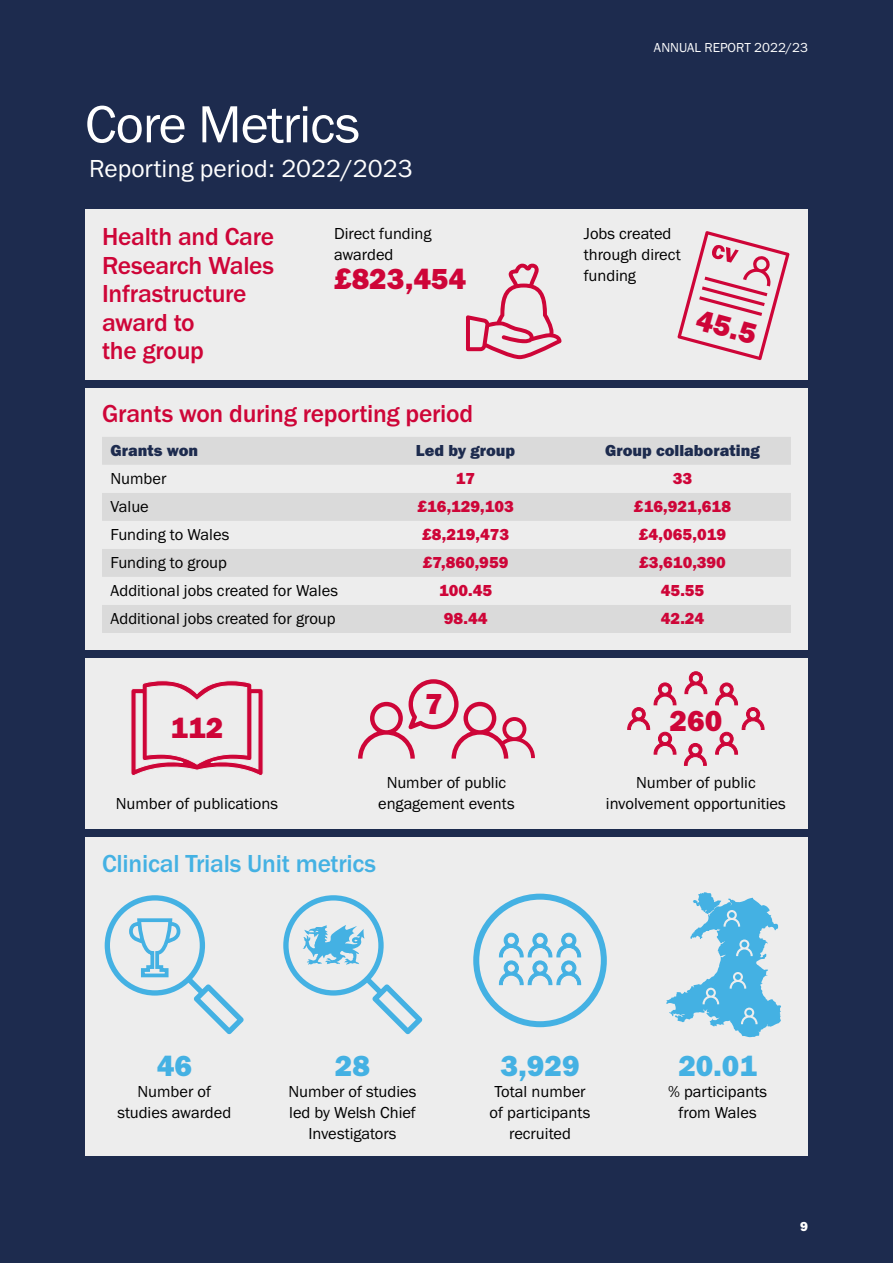
<style>
.page{position:relative;width:893px;height:1263px;background:#1d2b4e}
.page>*{position:absolute;margin:0;border:0;box-sizing:border-box;transform-origin:0 0}
.t1{font:54px "Franklin Gothic URW Boo";letter-spacing:-.02em;color:#fff}
.t2{font:30px "Franklin Gothic URW Hea";color:#ce0538}
.t3{font:30px "Franklin Gothic URW Hea";color:#44b1e3}
.t4{font:500 25.5px/28.5px "Franklin Gothic URW";letter-spacing:-.01em;color:#ce0538}
.t5{font:25.5px "Franklin Gothic URW Boo";color:#fff}
.t6{font:500 25.5px "Franklin Gothic URW";letter-spacing:-.01em;color:#44b1e3}
.t7{font:16.5px/21px "Franklin Gothic URW Boo";color:#000;text-align:center}
.t8{font:16.5px "Franklin Gothic URW Hea";color:#ce0538}
.t9{font:16.5px "Franklin Gothic URW Hea";color:#1d2b4e}
.t10{font:13.5px "Franklin Gothic URW Boo";color:#fff}
.t11{font:13.5px "Franklin Gothic URW Hea";color:#fff}
</style>
<div class="page">
<div style="left:85px;top:836px;width:723px;height:319px;background:#ededed"></div>
<div style="left:85px;top:210px;width:723px;height:170px;background:#ededed"></div>
<div style="left:85px;top:388px;width:723px;height:262px;background:#ededed"></div>
<div style="left:102px;top:437px;width:689px;height:196px;background:#dadada"></div>
<svg style="left:102px;top:465px;width:689px;height:140px"></svg>
<div style="left:85px;top:658px;width:723px;height:170px;background:#ededed"></div>
<svg style="left:466px;top:264px;width:95px;height:95px"></svg>
<svg style="left:677px;top:231px;width:113px;height:129px"></svg>
<svg style="left:131px;top:680px;width:132px;height:96px"></svg>
<svg style="left:358px;top:679px;width:177px;height:80px"></svg>
<svg style="left:685px;top:671px;width:22px;height:23px"></svg>
<svg style="left:684px;top:743px;width:23px;height:23px"></svg>
<svg style="left:715px;top:683px;width:49px;height:71px"></svg>
<svg style="left:627px;top:682px;width:49px;height:72px"></svg>
<svg style="left:104px;top:895px;width:140px;height:140px"></svg>
<svg style="left:283px;top:895px;width:140px;height:140px"></svg>
<div style="left:473px;top:894px;width:134px;height:133px;border:6px solid #44b1e3;border-radius:50%"></div>
<svg style="left:499px;top:932px;width:82px;height:53px"></svg>
<svg style="left:666px;top:892px;width:115px;height:145px"></svg>
<h1 class="t1" style="left:85px;top:91px;width:277px">Core Metrics</h1>
<h3 class="t5" style="left:89px;top:153px;width:325px">Reporting period: 2022/2023</h3>
<p class="t10" style="left:654px;top:39px;width:155px">ANNUAL REPORT 2022/23</p>
<h3 class="t4" style="left:102px;top:222px;width:174px">Health and Care<br>Research Wales<br>Infrastructure award to<br>the group</h3>
<p class="t7" style="left:584px;top:223px;width:98px;text-align:left">Jobs created through direct funding</p>
<p class="t7" style="left:334px;top:223px;width:99px;text-align:left">Direct funding awarded</p>
<h2 class="t2" style="left:334px;top:259px;width:134px">£823,454</h2>
<h2 class="t2" style="left:702px;top:300px;width:63px;rotate:15deg">45.5</h2>
<h3 class="t4" style="left:102px;top:399px;width:373px">Grants won during reporting period</h3>
<p class="t9" style="left:111px;top:440px;width:89px">Grants won</p>
<p class="t9" style="left:416px;top:440px;width:101px">Led by group</p>
<p class="t9" style="left:605px;top:440px;width:156px">Group collaborating</p>
<p class="t7" style="left:111px;top:468px;width:57px">Number</p>
<p class="t8" style="left:456px;top:468px;width:21px">17</p>
<p class="t8" style="left:673px;top:468px;width:21px">33</p>
<p class="t7" style="left:111px;top:496px;width:40px">Value</p>
<p class="t8" style="left:417px;top:496px;width:98px">£16,129,103</p>
<p class="t8" style="left:634px;top:496px;width:99px">£16,921,618</p>
<p class="t7" style="left:111px;top:524px;width:120px">Funding to Wales</p>
<p class="t8" style="left:422px;top:524px;width:88px">£8,219,473</p>
<p class="t8" style="left:639px;top:524px;width:89px">£4,065,019</p>
<p class="t7" style="left:111px;top:552px;width:118px">Funding to group</p>
<p class="t8" style="left:423px;top:552px;width:87px">£7,860,959</p>
<p class="t8" style="left:639px;top:552px;width:88px">£3,610,390</p>
<p class="t7" style="left:111px;top:580px;width:229px">Additional jobs created for Wales</p>
<p class="t8" style="left:439px;top:580px;width:54px">100.45</p>
<p class="t8" style="left:661px;top:580px;width:45px">45.55</p>
<p class="t7" style="left:111px;top:608px;width:227px">Additional jobs created for group</p>
<p class="t8" style="left:444px;top:608px;width:45px">98.44</p>
<p class="t8" style="left:661px;top:608px;width:45px">42.24</p>
<h2 class="t2" style="left:171px;top:708px;width:54px">112</h2>
<p class="t7" style="left:116px;top:793px;width:164px">Number of publications</p>
<h2 class="t2" style="left:425px;top:685px;width:19px">7</h2>
<h2 class="t2" style="left:669px;top:702px;width:54px">260</h2>
<p class="t7" style="left:378px;top:772px;width:138px">Number of public engagement events</p>
<p class="t7" style="left:606px;top:772px;width:181px">Number of public involvement opportunities</p>
<h3 class="t6" style="left:102px;top:848px;width:275px">Clinical Trials Unit metrics</h3>
<h2 class="t3" style="left:157px;top:1046px;width:37px">46</h2>
<p class="t7" style="left:117px;top:1081px;width:115px">Number of studies awarded</p>
<h2 class="t3" style="left:335px;top:1046px;width:37px">28</h2>
<p class="t7" style="left:289px;top:1081px;width:130px">Number of studies led by Welsh Chief<br>Investigators</p>
<h2 class="t3" style="left:500px;top:1046px;width:81px">3,929</h2>
<p class="t7" style="left:490px;top:1081px;width:102px">Total number of participants recruited</p>
<h2 class="t3" style="left:678px;top:1046px;width:80px">20.01</h2>
<p class="t7" style="left:668px;top:1081px;width:101px">% participants from Wales</p>
<p class="t11" style="left:800px;top:1217px;width:9px">9</p>
</div>
